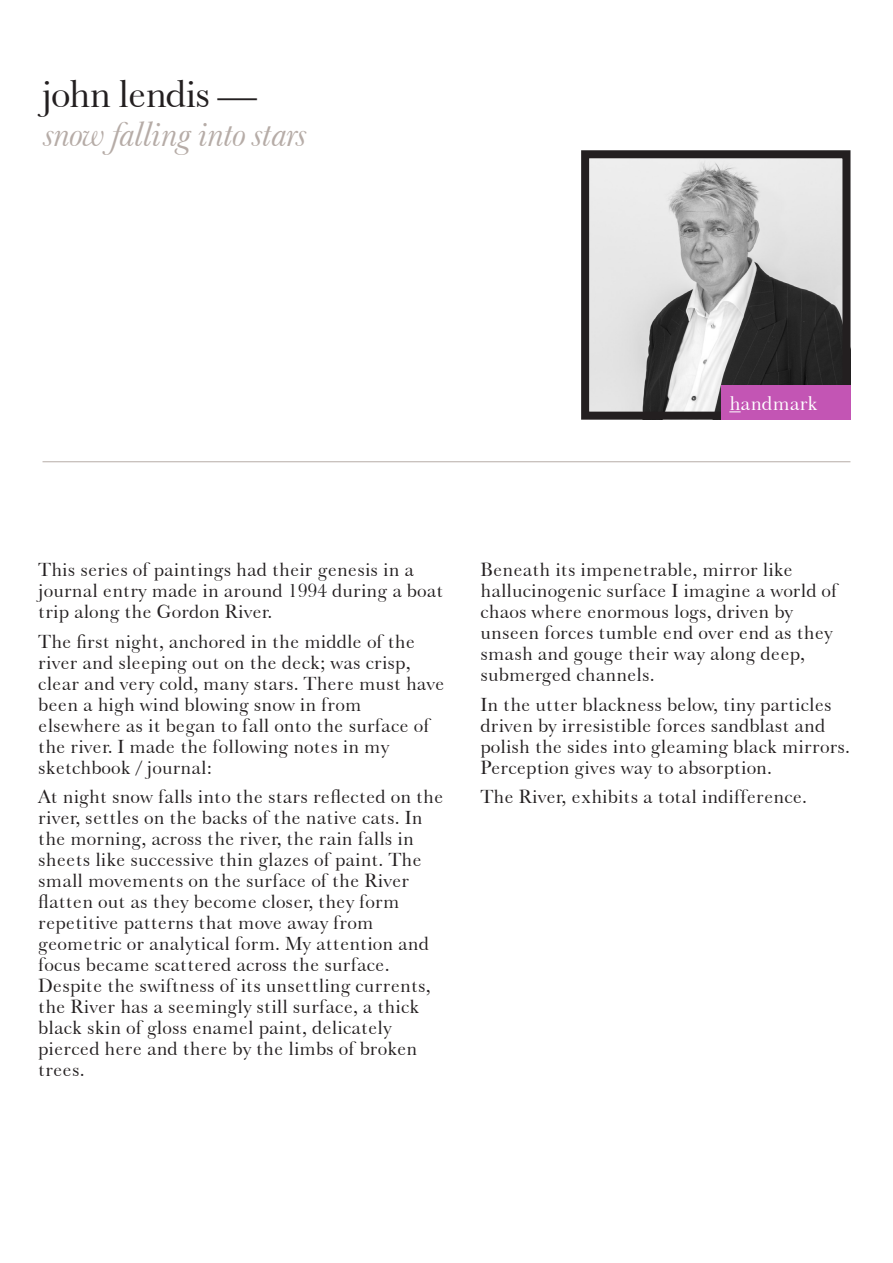
<style>
.page{position:relative;width:893px;height:1263px;background:#fff}
.page>*{position:absolute;margin:0;border:0;box-sizing:border-box;transform-origin:0 0}
.ARTIST_NAME{font:39.6px "Baskerville No 2 BT";letter-spacing:-.04em;color:#231f20}
.EXHIBITION_TITLE{font:italic 36px "Baskerville No 2 BT";letter-spacing:-.04em;color:#b6aca7}
.t1{font:20.25px "Baskerville No 2 BT";color:#fff}
.PARAGRAPH{font:19.5px/21px "Baskerville No 2 BT";color:#231f20}
</style>
<div class="page">
<img style="left:590px;top:159px;width:251px;height:252px">
<div style="left:581px;top:150px;width:269px;height:270px;border:8px solid #231f20"></div>
<hr style="left:43px;top:461px;width:807px;height:1px;background:#b6aca7">
<div style="left:721px;top:386px;width:129px;height:34px;background:#c355b4"></div>
<svg style="left:729px;top:411px;width:12px;height:1px"></svg>
<p class="ARTIST_NAME" style="left:41px;top:69px;width:217px">john lendis —</p>
<p class="EXHIBITION_TITLE" style="left:45px;top:113px;width:265px">snow falling into stars</p>
<p class="t1" style="left:729px;top:390px;width:90px">handmark</p>
<p class="PARAGRAPH" style="left:38px;top:559px;width:407px">This series of paintings had their genesis in a journal entry made in around 1994 during a boat trip along the Gordon River.</p>
<p class="PARAGRAPH" style="left:38px;top:630px;width:408px">The first night, anchored in the middle of the river and sleeping out on the deck; was crisp, clear and very cold, many stars. There must have been a high wind blowing snow in from elsewhere as it began to fall onto the surface of the river. I made the following notes in my sketchbook / journal:</p>
<p class="PARAGRAPH" style="left:38px;top:786px;width:407px">At night snow falls into the stars reflected on the river, settles on the backs of the native cats. In the morning, across the river, the rain falls in sheets like successive thin glazes of paint. The small movements on the surface of the River flatten out as they become closer, they form repetitive patterns that move away from geometric or analytical form. My attention and focus became scattered across the surface.<br>Despite the swiftness of its unsettling currents, the River has a seemingly still surface, a thick black skin of gloss enamel paint, delicately pierced here and there by the limbs of broken trees.</p>
<p class="PARAGRAPH" style="left:480px;top:559px;width:358px">Beneath its impenetrable, mirror like hallucinogenic surface I imagine a world of chaos where enormous logs, driven by unseen forces tumble end over end as they smash and gouge their way along deep, submerged channels.</p>
<p class="PARAGRAPH" style="left:480px;top:693px;width:371px">In the utter blackness below, tiny particles driven by irresistible forces sandblast and polish the sides into gleaming black mirrors.<br>Perception gives way to absorption.</p>
<p class="PARAGRAPH" style="left:480px;top:786px;width:328px">The River, exhibits a total indifference.</p>
</div>
